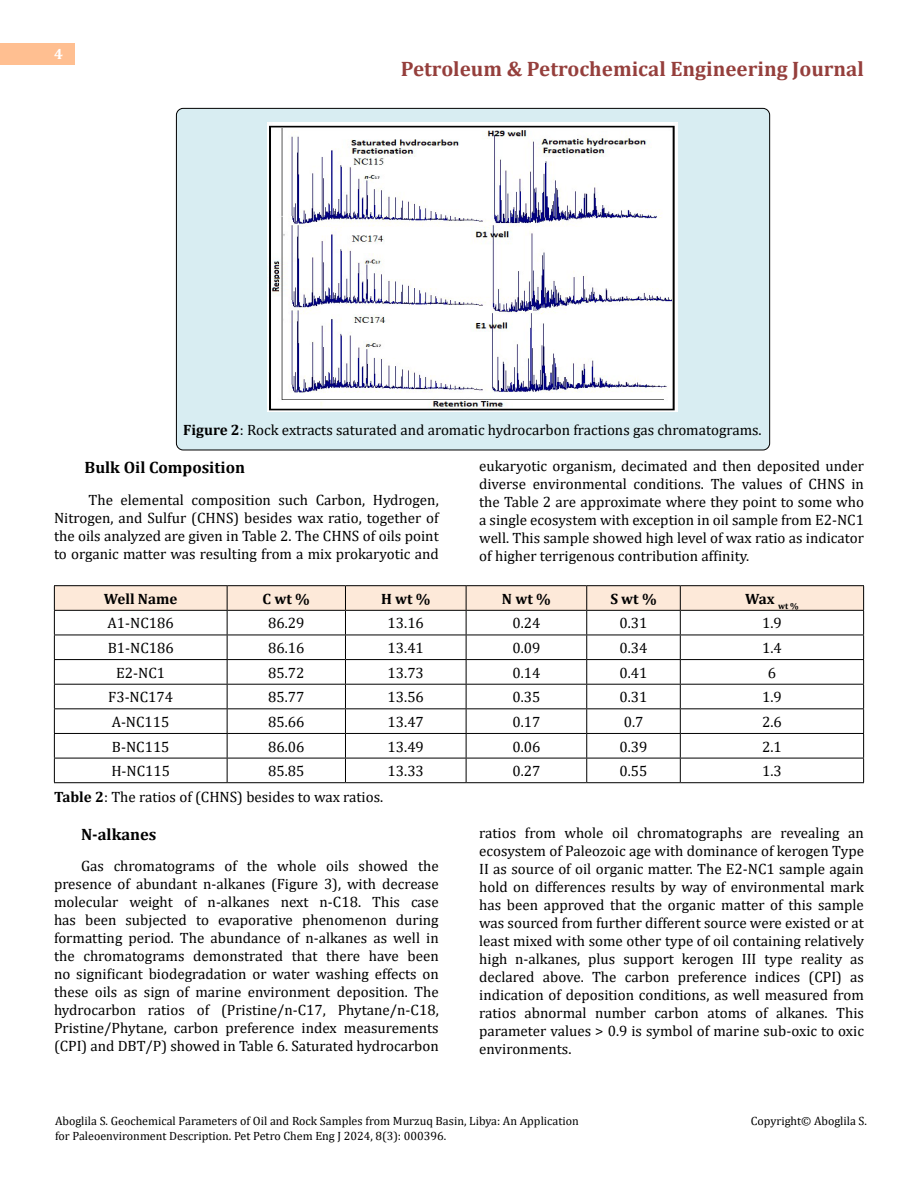
<style>
.page{position:relative;width:918px;height:1188px;background:#fff}
.page>*{position:absolute;margin:0;border:0;box-sizing:border-box;transform-origin:0 0}
.t1{font:700 21px "Cambria";color:#953f3c}
.t2{font:700 16.5px "Cambria";color:#000}
.t3{font:15px/18px "Cambria";color:#000;text-align:justify}
.t4{font:700 15px "Cambria";color:#000}
.t5{font:700 15px "Cambria";color:#fff}
.t6{font:12px/14.4px "Cambria";color:#000}
.s1{font-weight:700}
</style>
<div class="page">
<div style="left:0;top:43px;width:75px;height:21px;background:#ffbf91"></div>
<div style="left:176px;top:108px;width:594px;height:342px;background:#d8edf2;border-radius:7px"></div>
<img style="left:268px;top:123px;width:409px;height:289px">
<hr style="left:54px;top:585px;width:173px;height:1px;background:#000">
<hr style="left:227px;top:585px;width:118px;height:1px;background:#000">
<hr style="left:345px;top:585px;width:121px;height:1px;background:#000">
<hr style="left:466px;top:585px;width:121px;height:1px;background:#000">
<hr style="left:587px;top:585px;width:93px;height:1px;background:#000">
<hr style="left:680px;top:585px;width:184px;height:1px;background:#000">
<hr style="left:54px;top:782px;width:173px;height:1px;background:#000">
<hr style="left:227px;top:782px;width:118px;height:1px;background:#000">
<hr style="left:345px;top:782px;width:121px;height:1px;background:#000">
<hr style="left:466px;top:782px;width:121px;height:1px;background:#000">
<hr style="left:587px;top:782px;width:93px;height:1px;background:#000">
<hr style="left:680px;top:782px;width:184px;height:1px;background:#000">
<svg style="left:54px;top:586px;width:810px;height:196px"></svg>
<p class="t5" style="left:54px;top:44px;width:10px">4</p>
<h1 class="t1" style="left:401px;top:54px;width:465px">Petroleum &amp; Petrochemical Engineering Journal</h1>
<p class="t3" style="left:183px;top:421px;width:580px"><span class="s1">Figure 2</span>: Rock extracts saturated and aromatic hydrocarbon fractions gas chromatograms.</p>
<p class="t2" style="left:85px;top:456px;width:162px">Bulk Oil Composition</p>
<p class="t3" style="left:54px;top:490px;width:386px;text-indent:35px">The elemental composition such Carbon, Hydrogen, Nitrogen, and Sulfur (CHNS) besides wax ratio, together of the oils analyzed are given in Table 2. The CHNS of oils point to organic matter was resulting from a mix prokaryotic and</p>
<p class="t3" style="left:479px;top:457px;width:386px">eukaryotic organism, decimated and then deposited under diverse environmental conditions. The values of CHNS in the Table 2 are approximate where they point to some who a single ecosystem with exception in oil sample from E2-NC1 well. This sample showed high level of wax ratio as indicator of higher terrigenous contribution affinity.</p>
<p class="t4" style="left:104px;top:588px;width:75px">Well Name</p>
<p class="t4" style="left:263px;top:588px;width:49px">C wt %</p>
<p class="t4" style="left:381px;top:588px;width:51px">H wt %</p>
<p class="t4" style="left:502px;top:588px;width:50px">N wt %</p>
<p class="t4" style="left:610px;top:588px;width:48px">S wt %</p>
<p class="t4" style="left:745px;top:588px;width:55px">Wax <sub>wt</sub> <sub>%</sub></p>
<p class="t3" style="left:108px;top:614px;width:68px">A1-NC186</p>
<p class="t3" style="left:268px;top:614px;width:38px">86.29</p>
<p class="t3" style="left:388px;top:614px;width:38px">13.16</p>
<p class="t3" style="left:512px;top:614px;width:30px">0.24</p>
<p class="t3" style="left:620px;top:614px;width:30px">0.31</p>
<p class="t3" style="left:762px;top:614px;width:21px">1.9</p>
<p class="t3" style="left:108px;top:639px;width:68px">B1-NC186</p>
<p class="t3" style="left:268px;top:639px;width:38px">86.16</p>
<p class="t3" style="left:388px;top:639px;width:38px">13.41</p>
<p class="t3" style="left:512px;top:639px;width:30px">0.09</p>
<p class="t3" style="left:620px;top:639px;width:30px">0.34</p>
<p class="t3" style="left:762px;top:639px;width:21px">1.4</p>
<p class="t3" style="left:116px;top:664px;width:50px">E2-NC1</p>
<p class="t3" style="left:268px;top:664px;width:38px">85.72</p>
<p class="t3" style="left:388px;top:664px;width:38px">13.73</p>
<p class="t3" style="left:512px;top:664px;width:30px">0.14</p>
<p class="t3" style="left:620px;top:664px;width:30px">0.41</p>
<p class="t3" style="left:768px;top:664px;width:10px">6</p>
<p class="t3" style="left:108px;top:688px;width:66px">F3-NC174</p>
<p class="t3" style="left:268px;top:688px;width:38px">85.77</p>
<p class="t3" style="left:388px;top:688px;width:38px">13.56</p>
<p class="t3" style="left:512px;top:688px;width:30px">0.35</p>
<p class="t3" style="left:620px;top:688px;width:30px">0.31</p>
<p class="t3" style="left:762px;top:688px;width:21px">1.9</p>
<p class="t3" style="left:112px;top:713px;width:59px">A-NC115</p>
<p class="t3" style="left:268px;top:713px;width:38px">85.66</p>
<p class="t3" style="left:388px;top:713px;width:38px">13.47</p>
<p class="t3" style="left:512px;top:713px;width:30px">0.17</p>
<p class="t3" style="left:624px;top:713px;width:21px">0.7</p>
<p class="t3" style="left:762px;top:713px;width:21px">2.6</p>
<p class="t3" style="left:112px;top:737px;width:59px">B-NC115</p>
<p class="t3" style="left:268px;top:737px;width:38px">86.06</p>
<p class="t3" style="left:388px;top:737px;width:38px">13.49</p>
<p class="t3" style="left:512px;top:737px;width:30px">0.06</p>
<p class="t3" style="left:620px;top:737px;width:30px">0.39</p>
<p class="t3" style="left:762px;top:737px;width:21px">2.1</p>
<p class="t3" style="left:111px;top:762px;width:60px">H-NC115</p>
<p class="t3" style="left:268px;top:762px;width:38px">85.85</p>
<p class="t3" style="left:388px;top:762px;width:38px">13.33</p>
<p class="t3" style="left:512px;top:762px;width:30px">0.27</p>
<p class="t3" style="left:620px;top:762px;width:30px">0.55</p>
<p class="t3" style="left:762px;top:762px;width:21px">1.3</p>
<p class="t3" style="left:54px;top:788px;width:331px"><span class="s1">Table 2</span>: The ratios of (CHNS) besides to wax ratios.</p>
<p class="t2" style="left:81px;top:822px;width:77px">N-alkanes</p>
<p class="t3" style="left:54px;top:857px;width:386px;text-indent:27px">Gas chromatograms of the whole oils showed the presence of abundant n-alkanes (Figure 3), with decrease molecular weight of n-alkanes next n-C18. This case has been subjected to evaporative phenomenon during formatting period. The abundance of n-alkanes as well in the chromatograms demonstrated that there have been no significant biodegradation or water washing effects on these oils as sign of marine environment deposition. The hydrocarbon ratios of (Pristine/n-C17, Phytane/n-C18, Pristine/Phytane, carbon preference index measurements (CPI) and DBT/P) showed in Table 6. Saturated hydrocarbon</p>
<p class="t3" style="left:479px;top:824px;width:386px">ratios from whole oil chromatographs are revealing an ecosystem of Paleozoic age with dominance of kerogen Type II as source of oil organic matter. The E2-NC1 sample again hold on differences results by way of environmental mark has been approved that the organic matter of this sample was sourced from further different source were existed or at least mixed with some other type of oil containing relatively high n-alkanes, plus support kerogen III type reality as declared above. The carbon preference indices (CPI) as indication of deposition conditions, as well measured from ratios abnormal number carbon atoms of alkanes. This parameter values &gt; 0.9 is symbol of marine sub-oxic to oxic environments.</p>
<p class="t6" style="left:55px;top:1114px;width:525px">Aboglila S. Geochemical Parameters of Oil and Rock Samples from Murzuq Basin, Libya: An Application for Paleoenvironment Description. Pet Petro Chem Eng J 2024, 8(3): 000396.</p>
<p class="t6" style="left:751px;top:1114px;width:118px">Copyright© Aboglila S.</p>
</div>
